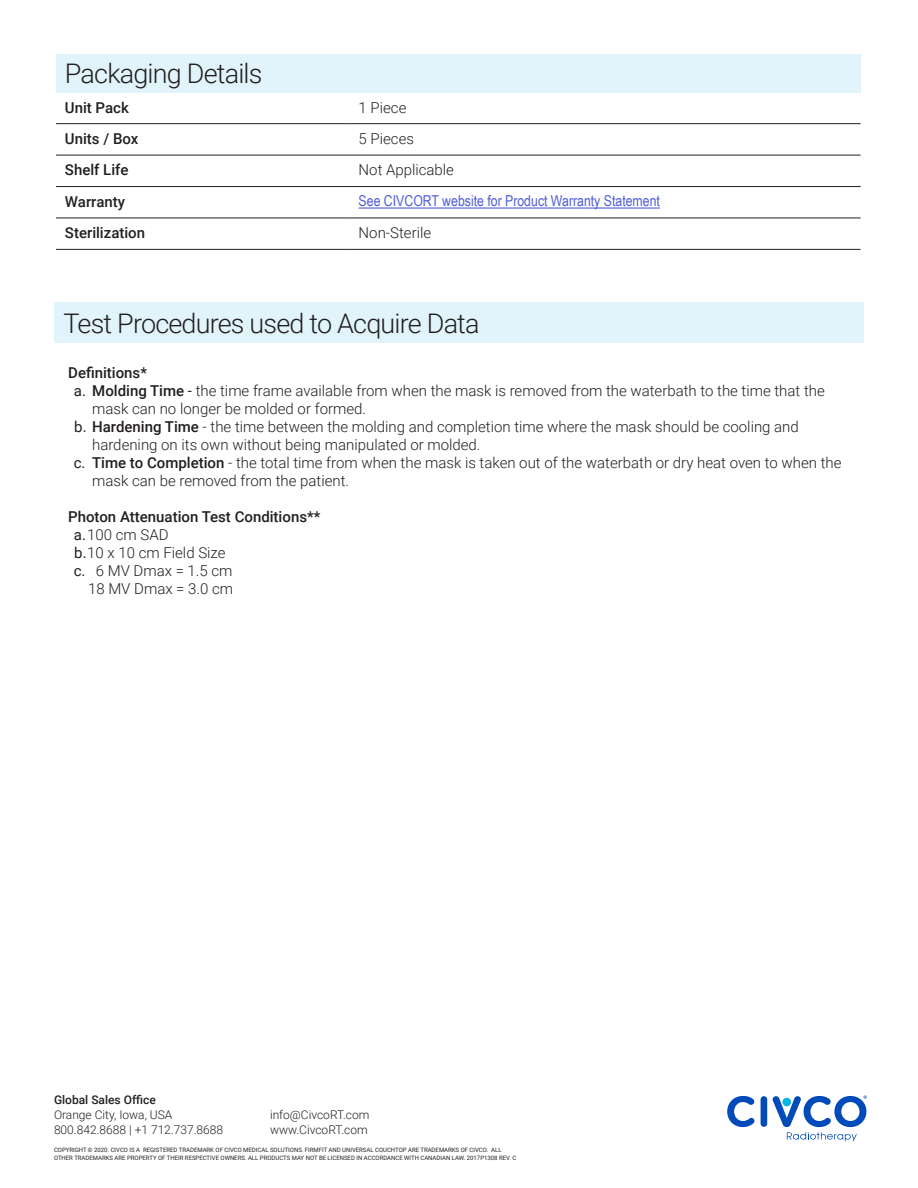
<style>
.page{position:relative;width:918px;height:1188px;background:#fff}
.page>*{position:absolute;margin:0;border:0;box-sizing:border-box;transform-origin:0 0}
.t1{font:300 27px "Roboto";letter-spacing:-.03em;color:#231f20}
.t2{font:300 15px/18px "Roboto";color:#231f20}
.t3{font:500 15px "Roboto";color:#231f20}
.t4{font:15px "Arial Narrow";color:#4f5cd6}
.t5{font:300 12px "Roboto";color:#231f20}
.t6{font:500 12px "Roboto";color:#231f20}
.t7{font:6px/7.5px "Roboto";color:#231f20}
.s1{font-weight:400}
.s2{font-weight:500}
</style>
<div class="page">
<svg style="left:727px;top:1096px;width:27px;height:31px"></svg>
<div style="left:761px;top:1096px;width:6px;height:31px;background:#004aba;border-radius:3px"></div>
<svg style="left:773px;top:1095px;width:94px;height:46px"></svg>
<div style="left:55px;top:302px;width:809px;height:40px;background:#e1f4fc"></div>
<div style="left:56px;top:54px;width:805px;height:38px;background:#e1f4fc"></div>
<hr style="left:56px;top:123px;width:289px;height:1px;background:#231f20">
<hr style="left:345px;top:123px;width:516px;height:1px;background:#231f20">
<hr style="left:56px;top:155px;width:289px;height:1px;background:#231f20">
<hr style="left:345px;top:155px;width:516px;height:1px;background:#231f20">
<hr style="left:56px;top:186px;width:289px;height:1px;background:#231f20">
<hr style="left:345px;top:186px;width:516px;height:1px;background:#231f20">
<hr style="left:56px;top:218px;width:289px;height:1px;background:#231f20">
<hr style="left:345px;top:218px;width:516px;height:1px;background:#231f20">
<hr style="left:56px;top:249px;width:289px;height:1px;background:#231f20">
<hr style="left:345px;top:249px;width:516px;height:1px;background:#231f20">
<hr style="left:359px;top:207px;width:301px;height:2px;background:#4f5cd6">
<p class="t1" style="left:65px;top:55px;width:199px">Packaging Details</p>
<p class="t3" style="left:65px;top:97px;width:65px">Unit Pack</p>
<p class="t2" style="left:359px;top:98px;width:49px">1 Piece</p>
<p class="t3" style="left:65px;top:128px;width:75px">Units / Box</p>
<p class="t2" style="left:359px;top:129px;width:57px">5 Pieces</p>
<p class="t3" style="left:65px;top:160px;width:65px">Shelf Life</p>
<p class="t2" style="left:359px;top:160px;width:97px">Not Applicable</p>
<p class="t3" style="left:65px;top:191px;width:62px">Warranty</p>
<p class="t4" style="left:359px;top:190px;width:303px">See CIVCORT website for Product Warranty Statement</p>
<p class="t3" style="left:65px;top:222px;width:82px">Sterilization</p>
<p class="t2" style="left:359px;top:223px;width:74px">Non-Sterile</p>
<p class="t1" style="left:64px;top:305px;width:418px">Test Procedures used to Acquire Data</p>
<p class="t3" style="left:68px;top:362px;width:80px">Definitions*</p>
<p class="t2" style="left:92px;top:381px;width:734px;text-indent:-18px"><span class="s1">a.</span> <span class="s2">Molding Time</span> <span class="s1">-</span> the time frame available from when the mask is removed from the waterbath to the time that the mask can no longer be molded or formed.</p>
<p class="t2" style="left:92px;top:417px;width:708px;text-indent:-18px"><span class="s1">b.</span> <span class="s2">Hardening Time</span> - the time between the molding and completion time where the mask should be cooling and hardening on its own without being manipulated or molded.</p>
<p class="t2" style="left:92px;top:453px;width:751px;text-indent:-18px"><span class="s1">c.</span> <span class="s2">Time to Completion</span> - the total time from when the mask is taken out of the waterbath or dry heat oven to when the mask can be removed from the patient.</p>
<p class="t3" style="left:68px;top:506px;width:254px">Photon Attenuation Test Conditions**</p>
<p class="t2" style="left:74px;top:525px;width:96px"><span class="s1">a.</span>100 cm SAD</p>
<p class="t2" style="left:74px;top:543px;width:153px"><span class="s1">b.</span>10 x 10 cm Field Size</p>
<p class="t2" style="left:74px;top:561px;width:160px"><span class="s1">c.</span> 6 MV Dmax = 1.5 cm</p>
<p class="t2" style="left:88px;top:579px;width:147px">18 MV Dmax = 3.0 cm</p>
<p class="t6" style="left:54px;top:1092px;width:104px">Global Sales Office</p>
<p class="t5" style="left:54px;top:1107px;width:120px">Orange City, Iowa, USA</p>
<p class="t5" style="left:270px;top:1107px;width:101px">info@CivcoRT.com</p>
<p class="t5" style="left:54px;top:1122px;width:171px">800.842.8688 | +1 712.737.8688</p>
<p class="t5" style="left:270px;top:1122px;width:99px">www.CivcoRT.com</p>
<p class="t7" style="left:54px;top:1146px;width:464px">COPYRIGHT © 2020. CIVCO IS A REGISTERED TRADEMARK OF CIVCO MEDICAL SOLUTIONS. FIRMFIT AND UNIVERSAL COUCHTOP ARE TRADEMARKS OF CIVCO. ALL<br>OTHER TRADEMARKS ARE PROPERTY OF THEIR RESPECTIVE OWNERS. ALL PRODUCTS MAY NOT BE LICENSED IN ACCORDANCE WITH CANADIAN LAW. 2017P1308 REV. C</p>
</div>
